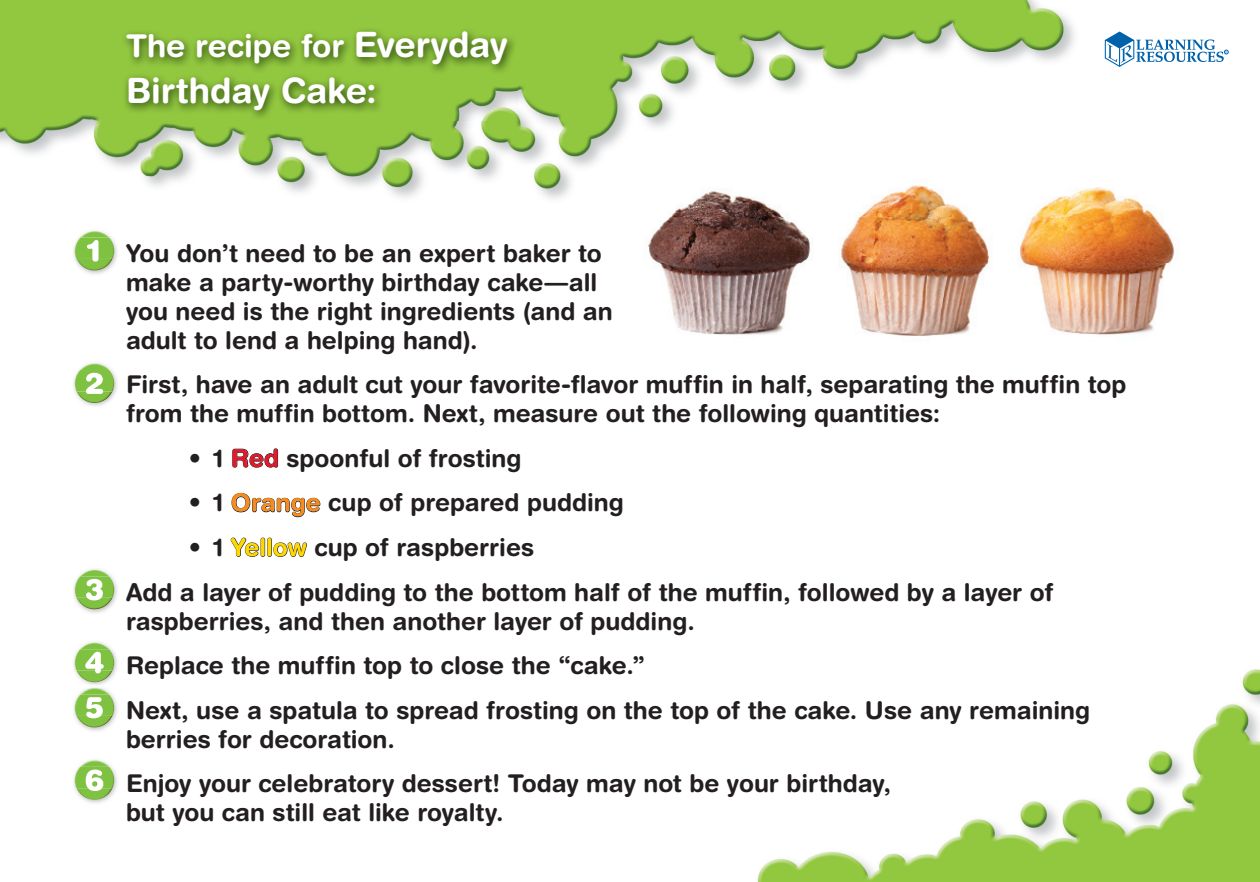
<style>
.page{position:relative;width:1260px;height:882px;background:#fff}
.page>*{position:absolute;margin:0;border:0;box-sizing:border-box;transform-origin:0 0}
.t1{font:700 35px "Helvetica Rounded LT Std";color:#fff}
.t2{font:700 31.5px "Helvetica Rounded LT Std";color:#fff}
.t3{font:700 24.5px/28.9px "Helvetica Rounded LT Std";color:#231f20}
.s1{font-size:35px}
.s2{color:#e2192b}
.s3{color:#f68b1f}
.s4{color:#ffd801}
</style>
<div class="page">
<img style="left:0;top:0;width:1260px;height:882px">
<svg style="left:1105px;top:32px;width:123px;height:35px"></svg>
<img style="left:121px;top:27px;width:396px;height:94px">
<img style="left:72px;top:228px;width:47px;height:48px">
<img style="left:80px;top:231px;width:29px;height:7px">
<img style="left:77px;top:259px;width:35px;height:12px">
<img style="left:75px;top:238px;width:39px;height:21px">
<svg style="left:87px;top:240px;width:12px;height:22px"></svg>
<img style="left:72px;top:361px;width:47px;height:47px">
<img style="left:80px;top:364px;width:29px;height:6px">
<img style="left:77px;top:391px;width:35px;height:12px">
<img style="left:75px;top:370px;width:39px;height:21px">
<svg style="left:86px;top:373px;width:17px;height:21px"></svg>
<img style="left:72px;top:688px;width:47px;height:45px">
<img style="left:80px;top:688px;width:29px;height:6px">
<img style="left:77px;top:716px;width:35px;height:11px">
<img style="left:75px;top:694px;width:39px;height:22px">
<svg style="left:86px;top:697px;width:17px;height:21px"></svg>
<img style="left:72px;top:640px;width:47px;height:45px">
<img style="left:72px;top:685px;width:47px;height:3px">
<img style="left:80px;top:643px;width:29px;height:6px">
<img style="left:77px;top:671px;width:35px;height:11px">
<img style="left:75px;top:649px;width:39px;height:22px">
<svg style="left:85px;top:652px;width:19px;height:21px"></svg>
<img style="left:72px;top:567px;width:47px;height:48px">
<img style="left:80px;top:570px;width:29px;height:6px">
<img style="left:77px;top:598px;width:35px;height:11px">
<img style="left:75px;top:576px;width:39px;height:22px">
<svg style="left:86px;top:579px;width:17px;height:21px"></svg>
<img style="left:72px;top:758px;width:47px;height:47px">
<img style="left:80px;top:760px;width:29px;height:7px">
<img style="left:77px;top:788px;width:35px;height:12px">
<img style="left:75px;top:767px;width:39px;height:21px">
<svg style="left:86px;top:770px;width:17px;height:21px"></svg>
<img style="left:636px;top:172px;width:551px;height:174px">
<p class="t2" style="left:126px;top:34px;width:383px">The recipe for <span class="s1">Everyday</span></p>
<h1 class="t1" style="left:126px;top:76px;width:253px">Birthday Cake:</h1>
<p class="t3" style="left:126px;top:241px;width:488px">You don’t need to be an expert baker to make a party-worthy birthday cake—all you need is the right ingredients (and an adult to lend a helping hand).</p>
<p class="t3" style="left:126px;top:372px;width:1002px">First, have an adult cut your favorite-flavor muffin in half, separating the muffin top from the muffin bottom. Next, measure out the following quantities:</p>
<p class="t3" style="left:189px;top:446px;width:334px">• 1 R<span class="s2">ed</span> spoonful of frosting</p>
<p class="t3" style="left:189px;top:490px;width:436px">• 1 O<span class="s3">range</span> cup of prepared pudding</p>
<p class="t3" style="left:126px;top:527px;width:929px;line-height:44.6px;text-indent:63px">• 1 Y<span class="s4">ellow</span> cup of raspberries<br>Add a layer of pudding to the bottom half of the muffin, followed by a layer of</p>
<p class="t3" style="left:126px;top:601px;width:966px;line-height:44.6px">raspberries, and then another layer of pudding.<br>Replace the muffin top to close the “cake.”<br>Next, use a spatula to spread frosting on the top of the cake. Use any remaining</p>
<p class="t3" style="left:126px;top:719px;width:767px;line-height:44.6px">berries for decoration.<br>Enjoy your celebratory dessert! Today may not be your birthday,</p>
<p class="t3" style="left:126px;top:800px;width:379px">but you can still eat like royalty.</p>
</div>
